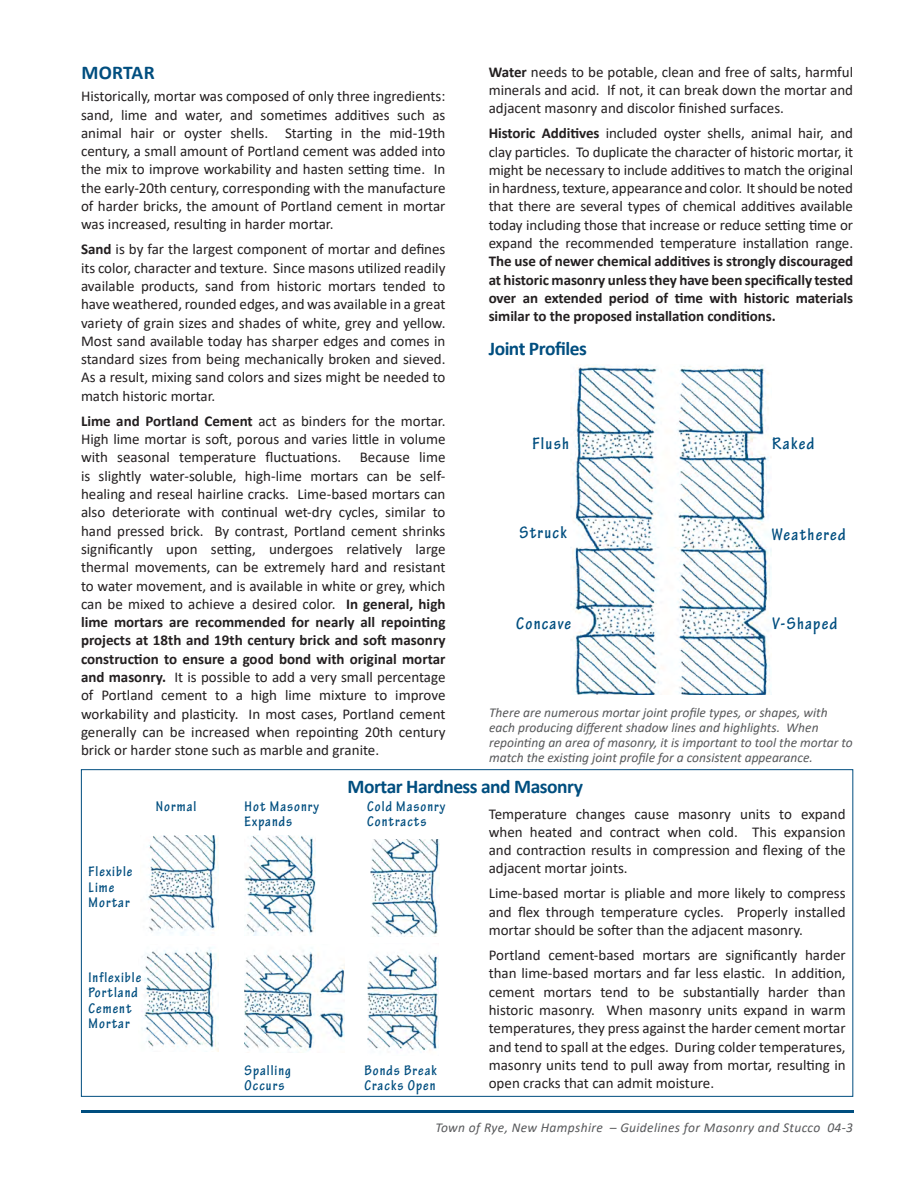
<style>
.page{position:relative;width:918px;height:1188px;background:#fff}
.page>*{position:absolute;margin:0;border:0;box-sizing:border-box;transform-origin:0 0}
.HDC_Heading_One{font:700 19.5px "Calibri";letter-spacing:-.025em;color:#004e7f}
.t1{font:700 condensed 18px "Tekton Pro";letter-spacing:.07em;color:#004e7f}
.HDC_BodyText{font:15px/18.3px "Calibri";color:#231f20;text-align:justify}
.t2{font:700 condensed 15px/15.3px "Tekton Pro";letter-spacing:.07em;color:#004e7f}
.HDC_Captions{font:italic 13.5px/15px "Calibri";color:#57585a}
.HDC_Captions-2{font:italic 13.5px "Calibri";letter-spacing:.025em;color:#57585a}
.s1{font-weight:700}
</style>
<div class="page">
<hr style="left:81px;top:1110px;width:772px;height:2px;background:#004e7f">
<img style="left:147px;top:836px;width:71px;height:100px">
<img style="left:142px;top:947px;width:76px;height:104px">
<img style="left:245px;top:950px;width:99px;height:101px">
<img style="left:368px;top:952px;width:71px;height:101px">
<img style="left:245px;top:836px;width:70px;height:100px">
<img style="left:370px;top:839px;width:69px;height:98px">
<img style="left:570px;top:365px;width:202px;height:330px">
<p class="HDC_Heading_One" style="left:81px;top:59px;width:75px">MORTAR</p>
<p class="HDC_BodyText" style="left:81px;top:87px;width:366px">Historically, mortar was composed of only three ingredients: sand, lime and water, and sometimes additives such as animal hair or oyster shells. Starting in the mid-19th century, a small amount of Portland cement was added into the mix to improve workability and hasten setting time. In the early-20th century, corresponding with the manufacture of harder bricks, the amount of Portland cement in mortar was increased, resulting in harder mortar.</p>
<p class="HDC_BodyText" style="left:81px;top:240px;width:366px"><span class="s1">Sand</span> is by far the largest component of mortar and defines its color, character and texture. Since masons utilized readily available products, sand from historic mortars tended to have weathered, rounded edges, and was available in a great variety of grain sizes and shades of white, grey and yellow.<br>Most sand available today has sharper edges and comes in standard sizes from being mechanically broken and sieved.<br>As a result, mixing sand colors and sizes might be needed to match historic mortar.</p>
<p class="HDC_BodyText" style="left:81px;top:411px;width:366px"><span class="s1">Lime and Portland Cement</span> act as binders for the mortar.<br>High lime mortar is soft, porous and varies little in volume with seasonal temperature fluctuations. Because lime is slightly water-soluble, high-lime mortars can be self&shy;healing and reseal hairline cracks. Lime-based mortars can also deteriorate with continual wet-dry cycles, similar to hand pressed brick. By contrast, Portland cement shrinks significantly upon setting, undergoes relatively large thermal movements, can be extremely hard and resistant to water movement, and is available in white or grey, which can be mixed to achieve a desired color. <span class="s1">In general, high lime mortars are recommended for nearly all repointing projects at 18th and 19th century brick and soft masonry construction to ensure a good bond with original mortar and masonry.</span> It is possible to add a very small percentage of Portland cement to a high lime mixture to improve workability and plasticity. In most cases, Portland cement generally can be increased when repointing 20th century brick or harder stone such as marble and granite.</p>
<p class="HDC_BodyText" style="left:489px;top:62px;width:366px"><span class="s1">Water</span> needs to be potable, clean and free of salts, harmful minerals and acid. If not, it can break down the mortar and adjacent masonry and discolor finished surfaces.</p>
<p class="HDC_BodyText" style="left:489px;top:124px;width:366px"><span class="s1">Historic Additives</span> included oyster shells, animal hair, and clay particles. To duplicate the character of historic mortar, it might be necessary to include additives to match the original in hardness, texture, appearance and color. It should be noted that there are several types of chemical additives available today including those that increase or reduce setting time or expand the recommended temperature installation range.<br><span class="s1">The use of newer chemical additives is strongly discouraged at historic masonry unless they have been specifically tested over an extended period of time with historic materials similar to the proposed installation conditions.</span></p>
<p class="HDC_Heading_One" style="left:489px;top:335px;width:100px">Joint Profiles</p>
<p class="t1" style="left:532px;top:433px;width:38px">Flush</p>
<p class="t1" style="left:772px;top:433px;width:44px">Raked</p>
<p class="t1" style="left:519px;top:522px;width:49px">Struck</p>
<p class="t1" style="left:516px;top:613px;width:57px">Concave</p>
<p class="t1" style="left:772px;top:524px;width:76px">Weathered</p>
<p class="t1" style="left:772px;top:613px;width:67px">V-Shaped</p>
<p class="HDC_Captions" style="left:489px;top:704px;width:365px">There are numerous mortar joint profile types, or shapes, with each producing different shadow lines and highlights. When repointing an area of masonry, it is important to tool the mortar to match the existing joint profile for a consistent appearance.</p>
<p class="t2" style="left:89px;top:864px;width:45px">Flexible<br>Lime<br>Mortar</p>
<p class="t2" style="left:156px;top:799px;width:42px">Normal</p>
<p class="t2" style="left:89px;top:970px;width:54px">Inflexible<br>Portland<br>Cement<br>Mortar</p>
<p class="HDC_Heading_One" style="left:348px;top:773px;width:237px">Mortar Hardness and Masonry</p>
<p class="HDC_BodyText" style="left:489px;top:804px;width:358px">Temperature changes cause masonry units to expand when heated and contract when cold. This expansion and contraction results in compression and flexing of the adjacent mortar joints.</p>
<p class="HDC_BodyText" style="left:489px;top:884px;width:358px">Lime-based mortar is pliable and more likely to compress and flex through temperature cycles. Properly installed mortar should be softer than the adjacent masonry.</p>
<p class="HDC_BodyText" style="left:489px;top:946px;width:358px">Portland cement-based mortars are significantly harder than lime-based mortars and far less elastic. In addition, cement mortars tend to be substantially harder than historic masonry. When masonry units expand in warm temperatures, they press against the harder cement mortar and tend to spall at the edges. During colder temperatures, masonry units tend to pull away from mortar, resulting in open cracks that can admit moisture.</p>
<p class="t2" style="left:367px;top:799px;width:80px">Cold Masonry<br>Contracts</p>
<p class="t2" style="left:245px;top:799px;width:76px">Hot Masonry<br>Expands</p>
<p class="t2" style="left:245px;top:1063px;width:48px">Spalling<br>Occurs</p>
<p class="t2" style="left:365px;top:1063px;width:74px">Bonds Break<br>Cracks Open</p>
<p class="HDC_Captions-2" style="left:435px;top:1119px;width:419px">Town of Rye, New Hampshire – Guidelines for Masonry and Stucco 04-3</p>
</div>
